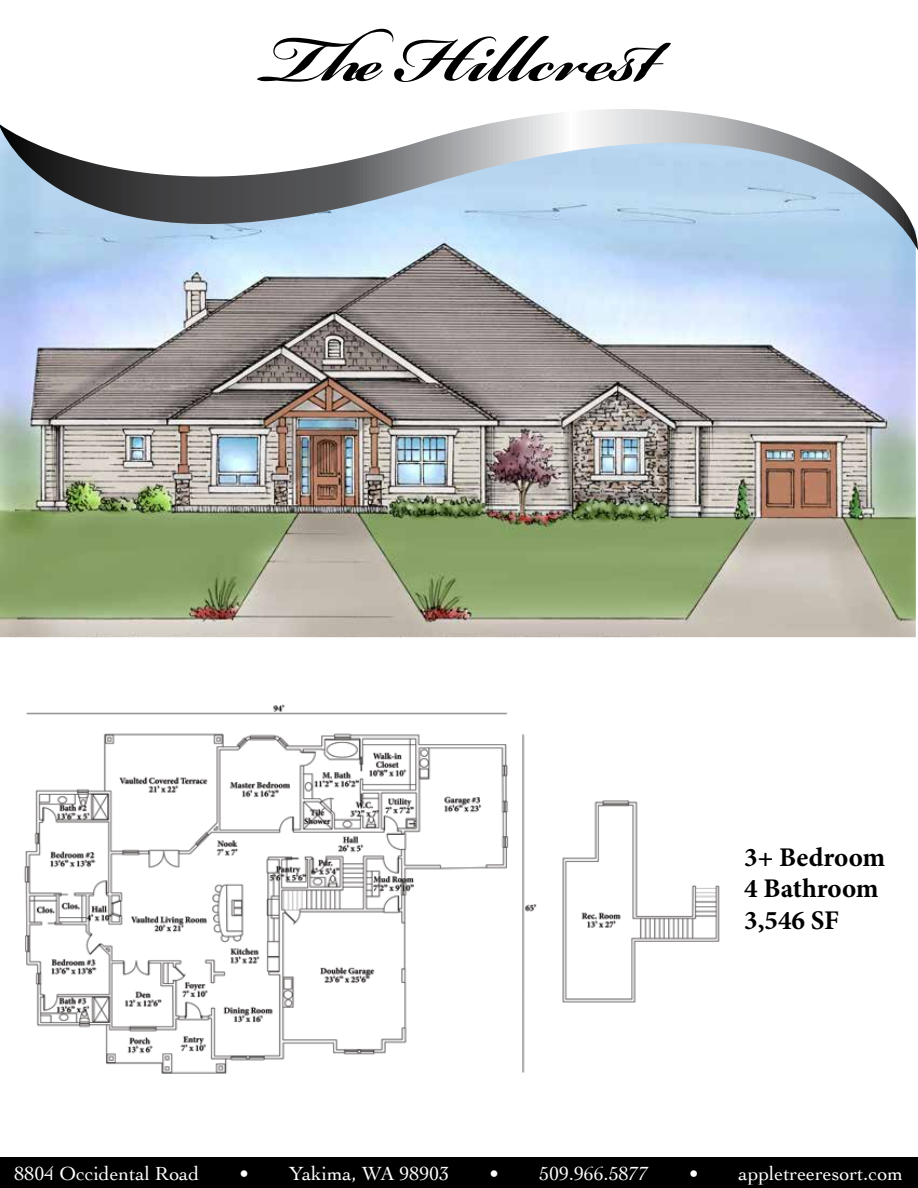
<style>
.page{position:relative;width:918px;height:1188px;background:#fff}
.page>*{position:absolute;margin:0;border:0;box-sizing:border-box;transform-origin:0 0}
.t1{font:700 100.35px "Bickham Script Pro";color:#000}
.t2{font:700 27px/31.5px "Minion Pro";color:#000}
.t3{font:19.95px "Cochin";color:#fff}
</style>
<div class="page">
<img style="left:0;top:290px;width:916px;height:347px">
<svg style="left:0;top:109px;width:918px;height:181px"></svg>
<div style="left:0;top:1158px;width:918px;height:30px;background:#000"></div>
<img style="left:24px;top:704px;width:696px;height:370px">
<h1 class="t1" style="left:263px;top:-13px;width:414px">The Hillcrest</h1>
<h2 class="t2" style="left:744px;top:841px;width:143px">3+ Bedroom<br>4 Bathroom<br>3,546 SF</h2>
<p class="t3" style="left:15px;top:1160px;width:186px">8804 Occidental Road</p>
<p class="t3" style="left:239px;top:1160px;width:212px">• Yakima, WA 98903</p>
<p class="t3" style="left:489px;top:1160px;width:161px">• 509.966.5877</p>
<p class="t3" style="left:689px;top:1160px;width:216px">• appletreeresort.com</p>
</div>
